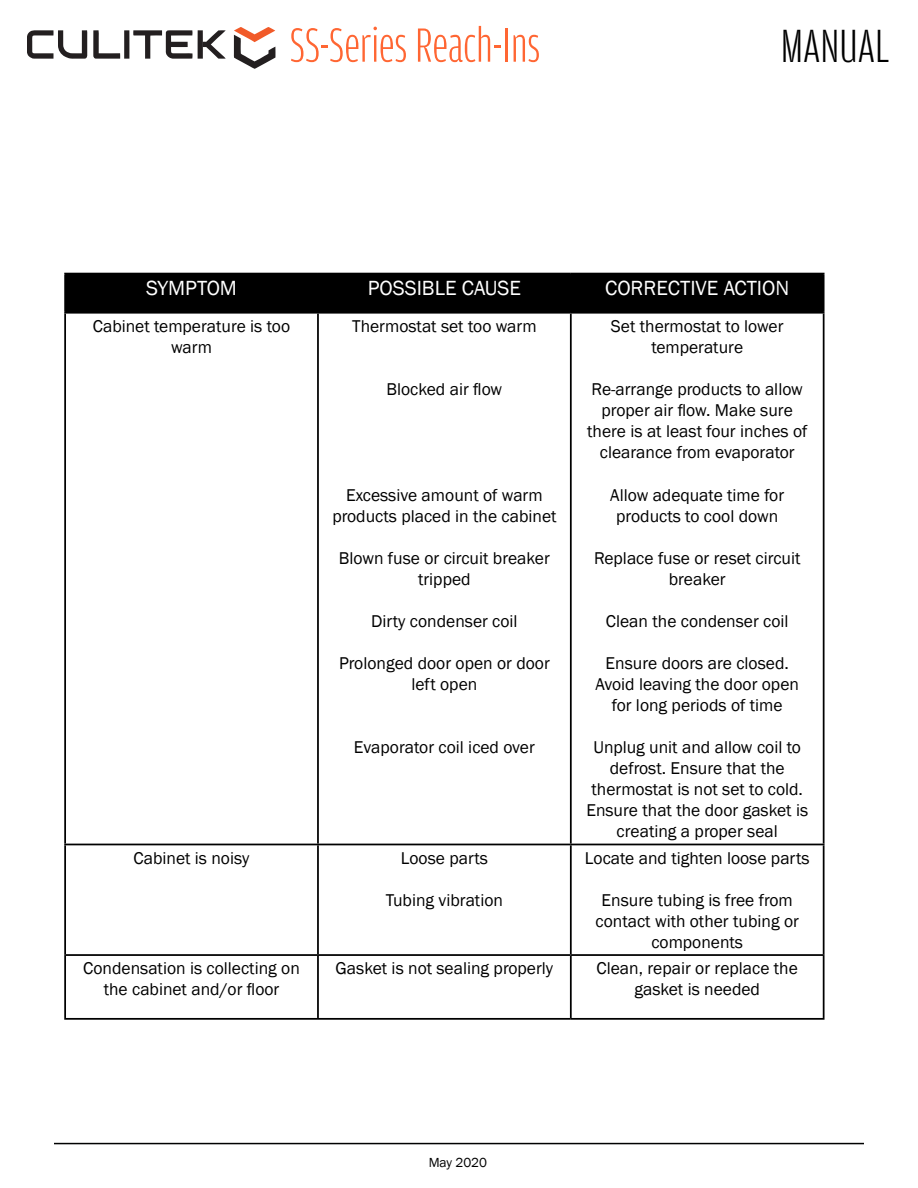
<style>
.page{position:relative;width:918px;height:1188px;background:#fff}
.page>*{position:absolute;margin:0;border:0;box-sizing:border-box;transform-origin:0 0}
.t1{font:300 51px "Amplitude Comp";color:#f63}
.t2{font:300 49.5px "Amplitude Comp";color:#000}
.t3{font:21px "Franklin Gothic";color:#fff}
.t4{font:17.55px/21px "Franklin Gothic";color:#000;text-align:center}
.t5{font:13.5px "Franklin Gothic";color:#000}
</style>
<div class="page">
<hr style="left:54px;top:1143px;width:810px;height:1px;background:#000101">
<svg style="left:234px;top:27px;width:41px;height:42px"></svg>
<svg style="left:93px;top:30px;width:27px;height:29px"></svg>
<div style="left:198px;top:30px;width:5px;height:29px;background:#231f20"></div>
<svg style="left:27px;top:30px;width:60px;height:29px"></svg>
<div style="left:124px;top:30px;width:5px;height:29px;background:#231f20"></div>
<svg style="left:133px;top:30px;width:60px;height:29px"></svg>
<svg style="left:203px;top:30px;width:23px;height:29px"></svg>
<div style="left:171px;top:42px;width:17px;height:5px;background:#231f20"></div>
<div style="left:66px;top:274px;width:757px;height:38px;background:#000"></div>
<hr style="left:64px;top:273px;width:254px;height:1px;background:#000">
<hr style="left:64px;top:274px;width:2px;height:38px;background:#000">
<hr style="left:318px;top:273px;width:253px;height:1px;background:#000">
<hr style="left:317px;top:274px;width:2px;height:38px;background:#000">
<hr style="left:571px;top:273px;width:254px;height:1px;background:#000">
<hr style="left:570px;top:274px;width:2px;height:38px;background:#000">
<hr style="left:823px;top:274px;width:2px;height:38px;background:#000">
<hr style="left:64px;top:312px;width:254px;height:2px;background:#000">
<hr style="left:64px;top:314px;width:2px;height:530px;background:#000">
<hr style="left:318px;top:312px;width:253px;height:2px;background:#000">
<hr style="left:317px;top:314px;width:2px;height:530px;background:#000">
<hr style="left:571px;top:312px;width:254px;height:2px;background:#000">
<hr style="left:570px;top:314px;width:2px;height:530px;background:#000">
<hr style="left:823px;top:314px;width:2px;height:530px;background:#000">
<hr style="left:64px;top:844px;width:254px;height:1px;background:#000">
<hr style="left:64px;top:845px;width:2px;height:109px;background:#000">
<hr style="left:318px;top:844px;width:253px;height:1px;background:#000">
<hr style="left:317px;top:845px;width:2px;height:109px;background:#000">
<hr style="left:571px;top:844px;width:254px;height:1px;background:#000">
<hr style="left:570px;top:845px;width:2px;height:109px;background:#000">
<hr style="left:823px;top:845px;width:2px;height:109px;background:#000">
<hr style="left:64px;top:954px;width:254px;height:2px;background:#000">
<hr style="left:64px;top:956px;width:2px;height:62px;background:#000">
<hr style="left:318px;top:954px;width:253px;height:2px;background:#000">
<hr style="left:317px;top:956px;width:2px;height:62px;background:#000">
<hr style="left:571px;top:954px;width:254px;height:2px;background:#000">
<hr style="left:570px;top:956px;width:2px;height:62px;background:#000">
<hr style="left:823px;top:956px;width:2px;height:62px;background:#000">
<hr style="left:64px;top:1018px;width:254px;height:2px;background:#000">
<hr style="left:318px;top:1018px;width:253px;height:2px;background:#000">
<hr style="left:571px;top:1018px;width:254px;height:2px;background:#000">
<h1 class="t1" style="left:290px;top:18px;width:252px">SS-Series Reach-Ins</h1>
<h2 class="t2" style="left:781px;top:20px;width:110px">MANUAL</h2>
<p class="t3" style="left:146px;top:275px;width:92px">SYMPTOM</p>
<p class="t3" style="left:368px;top:275px;width:155px">POSSIBLE CAUSE</p>
<p class="t3" style="left:605px;top:275px;width:186px">CORRECTIVE ACTION</p>
<p class="t4" style="left:93px;top:316px;width:199px">Cabinet temperature is too warm</p>
<p class="t4" style="left:352px;top:316px;width:186px">Thermostat set too warm</p>
<p class="t4" style="left:386px;top:379px;width:117px">Blocked air flow</p>
<p class="t4" style="left:611px;top:316px;width:174px">Set thermostat to lower temperature</p>
<p class="t4" style="left:587px;top:379px;width:222px">Re-arrange products to allow proper air flow. Make sure there is at least four inches of clearance from evaporator</p>
<p class="t4" style="left:610px;top:485px;width:175px">Allow adequate time for products to cool down</p>
<p class="t4" style="left:594px;top:548px;width:208px">Replace fuse or reset circuit breaker</p>
<p class="t4" style="left:606px;top:611px;width:184px">Clean the condenser coil</p>
<p class="t4" style="left:596px;top:653px;width:205px">Ensure doors are closed.<br>Avoid leaving the door open for long periods of time</p>
<p class="t4" style="left:586px;top:737px;width:223px">Unplug unit and allow coil to defrost. Ensure that the thermostat is not set to cold.<br>Ensure that the door gasket is creating a proper seal</p>
<p class="t4" style="left:332px;top:485px;width:226px">Excessive amount of warm products placed in the cabinet</p>
<p class="t4" style="left:339px;top:548px;width:212px">Blown fuse or circuit breaker tripped</p>
<p class="t4" style="left:371px;top:611px;width:148px">Dirty condenser coil</p>
<p class="t4" style="left:339px;top:653px;width:212px">Prolonged door open or door left open</p>
<p class="t4" style="left:354px;top:737px;width:182px">Evaporator coil iced over</p>
<p class="t4" style="left:134px;top:848px;width:117px">Cabinet is noisy</p>
<p class="t4" style="left:401px;top:848px;width:89px">Loose parts</p>
<p class="t4" style="left:386px;top:890px;width:119px">Tubing vibration</p>
<p class="t4" style="left:585px;top:848px;width:226px">Locate and tighten loose parts</p>
<p class="t4" style="left:596px;top:890px;width:205px">Ensure tubing is free from contact with other tubing or components</p>
<p class="t4" style="left:83px;top:958px;width:218px">Condensation is collecting on the cabinet and/or floor</p>
<p class="t4" style="left:336px;top:958px;width:219px">Gasket is not sealing properly</p>
<p class="t4" style="left:597px;top:958px;width:203px">Clean, repair or replace the gasket is needed</p>
<p class="t5" style="left:429px;top:1155px;width:60px">May 2020</p>
</div>
